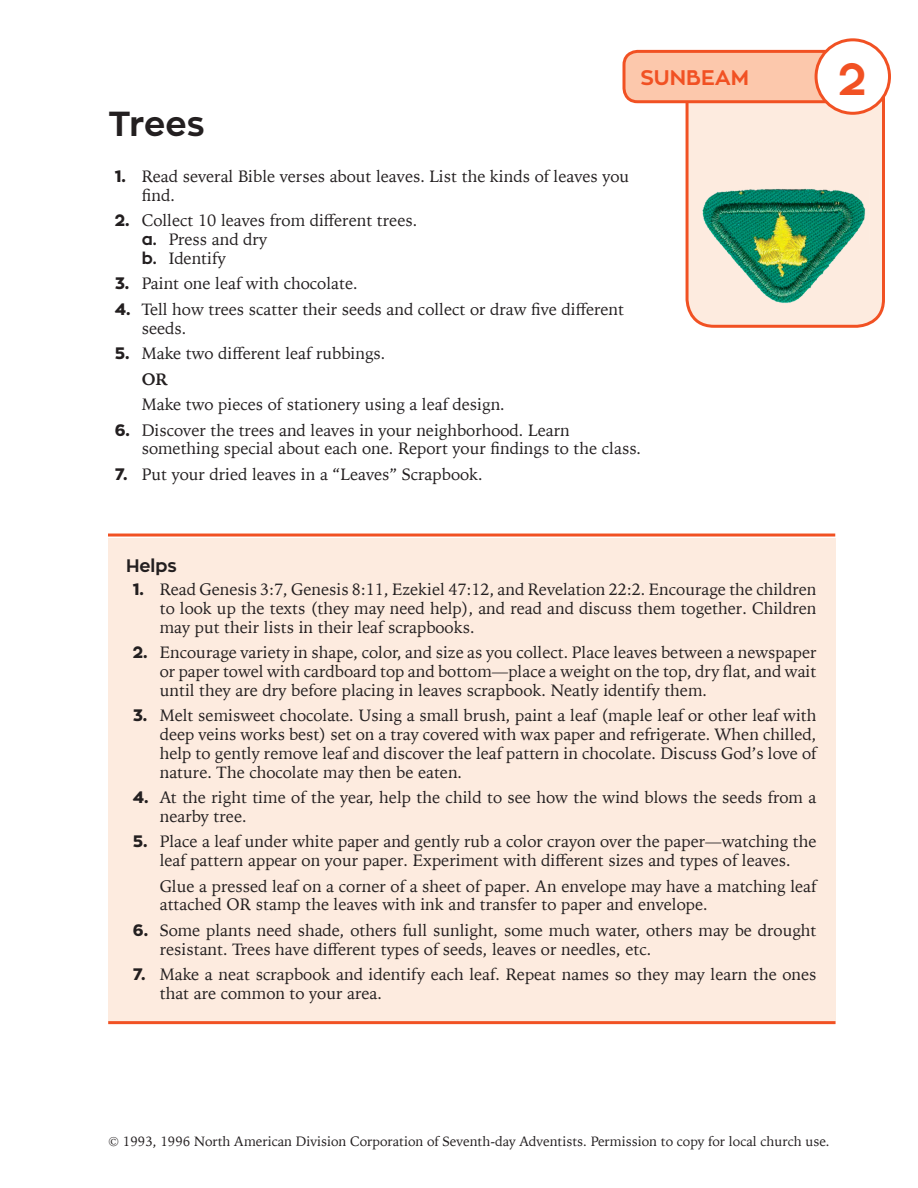
<style>
.page{position:relative;width:918px;height:1188px;background:#fff}
.page>*{position:absolute;margin:0;border:0;box-sizing:border-box;transform-origin:0 0}
.t1{font:700 45px "Zona Pro";color:#f15123}
.t2{font:700 34.5px "Zona Pro";letter-spacing:-.005em;color:#231f20}
.t3{font:700 21px "Zona Pro";color:#f15123}
.t4{font:700 18px "Zona Pro";color:#231f20}
.t5{font:16.5px/18.8px "Iowan Old Style";color:#231f20}
.t6{font:13.5px "Iowan Old Style";color:#231f20}
.s1{font-family:"Zona Pro";font-weight:800}
.s2{font-family:"Zona Pro";font-weight:700}
.s3{font-weight:700}
</style>
<div class="page">
<div style="left:108px;top:538px;width:728px;height:486px;background:#fdebdf"></div>
<hr style="left:108px;top:534px;width:727px;height:3px;background:#f15123">
<hr style="left:108px;top:1021px;width:727px;height:3px;background:#f15123">
<svg style="left:685px;top:92px;width:202px;height:236px;background:#fce1d3"></svg>
<svg style="left:622px;top:48px;width:207px;height:57px;background:#fabda0"></svg>
<div style="left:816px;top:40px;width:74px;height:73px;background:#fff;border-radius:50%"></div>
<div style="left:815px;top:38px;width:76px;height:77px;border:3px solid #f15123;border-radius:50%"></div>
<img style="left:685px;top:178px;width:202px;height:146px">
<p class="t3" style="left:640px;top:64px;width:110px">SUNBEAM</p>
<h1 class="t1" style="left:838px;top:50px;width:30px">2</h1>
<h2 class="t2" style="left:108px;top:102px;width:98px">Trees</h2>
<p class="t5" style="left:142px;top:166px;width:489px;text-indent:-27px"><span class="s1">1.</span> Read several Bible verses about leaves. List the kinds of leaves you find.</p>
<p class="t5" style="left:142px;top:211px;width:277px;text-indent:-27px"><span class="s1">2.</span> Collect 10 leaves from different trees. <span class="s2">a.</span> Press and dry<br><span class="s2">b.</span> Identify</p>
<p class="t5" style="left:115px;top:274px;width:244px"><span class="s1">3.</span> Paint one leaf with chocolate.</p>
<p class="t5" style="left:142px;top:299px;width:484px;text-indent:-27px"><span class="s1">4.</span> Tell how trees scatter their seeds and collect or draw five different seeds.</p>
<p class="t5" style="left:142px;top:340px;width:245px;line-height:25.5px;text-indent:-27px"><span class="s1">5.</span> Make two different leaf rubbings.<br><span class="s3">OR</span></p>
<p class="t5" style="left:142px;top:394px;width:365px">Make two pieces of stationery using a leaf design.</p>
<p class="t5" style="left:142px;top:420px;width:501px;text-indent:-27px"><span class="s1">6.</span> Discover the trees and leaves in your neighborhood. Learn something special about each one. Report your findings to the class.</p>
<p class="t5" style="left:115px;top:464px;width:370px"><span class="s1">7.</span> Put your dried leaves in a “Leaves” Scrapbook.</p>
<p class="t4" style="left:126px;top:554px;width:52px">Helps</p>
<p class="t5" style="left:160px;top:580px;width:658px;text-align:justify;text-indent:-27px"><span class="s1">1.</span> Read Genesis 3:7, Genesis 8:11, Ezekiel 47:12, and Revelation 22:2. Encourage the children to look up the texts (they may need help), and read and discuss them together. Children may put their lists in their leaf scrapbooks.</p>
<p class="t5" style="left:160px;top:643px;width:658px;text-align:justify;text-indent:-27px"><span class="s1">2.</span> Encourage variety in shape, color, and size as you collect. Place leaves between a newspaper or paper towel with cardboard top and bottom—place a weight on the top, dry flat, and wait until they are dry before placing in leaves scrapbook. Neatly identify them.</p>
<p class="t5" style="left:160px;top:705px;width:658px;text-align:justify;text-indent:-27px"><span class="s1">3.</span> Melt semisweet chocolate. Using a small brush, paint a leaf (maple leaf or other leaf with deep veins works best) set on a tray covered with wax paper and refrigerate. When chilled, help to gently remove leaf and discover the leaf pattern in chocolate. Discuss God’s love of nature. The chocolate may then be eaten.</p>
<p class="t5" style="left:160px;top:787px;width:658px;text-indent:-27px"><span class="s1">4.</span> At the right time of the year, help the child to see how the wind blows the seeds from a nearby tree.</p>
<p class="t5" style="left:133px;top:831px;width:685px;text-align:center"><span class="s1">5.</span> Place a leaf under white paper and gently rub a color crayon over the paper—watching the leaf pattern appear on your paper. Experiment with different sizes and types of leaves.</p>
<p class="t5" style="left:160px;top:876px;width:658px">Glue a pressed leaf on a corner of a sheet of paper. An envelope may have a matching leaf attached OR stamp the leaves with ink and transfer to paper and envelope.</p>
<p class="t5" style="left:160px;top:920px;width:658px;text-indent:-27px"><span class="s1">6.</span> Some plants need shade, others full sunlight, some much water, others may be drought resistant. Trees have different types of seeds, leaves or needles, etc.</p>
<p class="t5" style="left:160px;top:964px;width:658px;text-indent:-27px"><span class="s1">7.</span> Make a neat scrapbook and identify each leaf. Repeat names so they may learn the ones that are common to your area.</p>
<p class="t6" style="left:108px;top:1129px;width:723px">© 1993, 1996 North American Division Corporation of Seventh-day Adventists. Permission to copy for local church use.</p>
</div>
